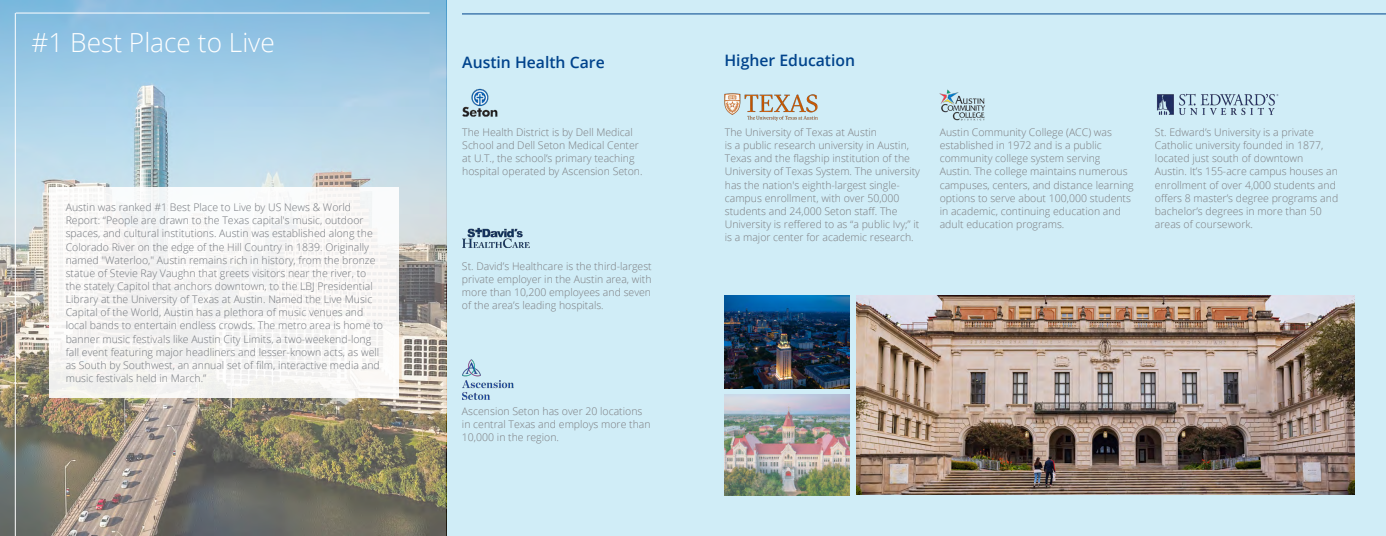
<style>
.page{position:relative;width:1386px;height:536px;background:#d0edf7}
.page>*{position:absolute;margin:0;border:0;box-sizing:border-box;transform-origin:0 0}
.t1{font:300 26.25px "Open Sans";color:#fff}
.t2{font:600 15.75px "Open Sans";color:#00438c}
.t3{font:300 10.5px/13.1px "Open Sans";color:#7b7c7f}
.t4{font:300 10.5px/13.1px "Open Sans";color:#71757b}
</style>
<div class="page">
<img style="left:0;top:0;width:446px;height:536px">
<div style="left:50px;top:187px;width:349px;height:210px;background:#f7f6f5"></div>
<img style="left:462px;top:88px;width:36px;height:29px">
<img style="left:462px;top:359px;width:51px;height:40px">
<img style="left:462px;top:227px;width:67px;height:21px">
<hr style="left:15px;top:13px;width:1px;height:523px;background:#fff">
<hr style="left:16px;top:13px;width:414px;height:1px;background:#fff">
<img style="left:857px;top:295px;width:497px;height:199px">
<img style="left:725px;top:394px;width:125px;height:101px">
<img style="left:725px;top:295px;width:125px;height:93px">
<hr style="left:462px;top:13px;width:924px;height:1px;background:#00438c">
<img style="left:940px;top:89px;width:45px;height:31px">
<img style="left:724px;top:94px;width:94px;height:26px">
<img style="left:1157px;top:93px;width:122px;height:22px">
<h1 class="t1" style="left:32px;top:24px;width:245px">#1 Best Place to Live</h1>
<p class="t4" style="left:66px;top:200px;width:319px">Austin was ranked #1 Best Place to Live by US News &amp; World Report: “People are drawn to the Texas capital's music, outdoor spaces, and cultural institutions. Austin was established along the Colorado River on the edge of the Hill Country in 1839. Originally named "Waterloo," Austin remains rich in history, from the bronze statue of Stevie Ray Vaughn that greets visitors near the river, to the stately Capitol that anchors downtown, to the LBJ Presidential Library at the University of Texas at Austin. Named the Live Music Capital of the World, Austin has a plethora of music venues and local bands to entertain endless crowds. The metro area is home to banner music festivals like Austin City Limits, a two-weekend-long fall event featuring major headliners and lesser-known acts, as well as South by Southwest, an annual set of film, interactive media and music festivals held in March.”</p>
<h2 class="t2" style="left:462px;top:51px;width:144px">Austin Health Care</h2>
<p class="t3" style="left:462px;top:125px;width:182px">The Health District is by Dell Medical School and Dell Seton Medical Center at U.T., the school’s primary teaching hospital operated by Ascension Seton.</p>
<p class="t3" style="left:462px;top:259px;width:191px;text-align:justify">St. David’s Healthcare is the third-largest private employer in the Austin area, with more than 10,200 employees and seven of the area’s leading hospitals.</p>
<p class="t3" style="left:462px;top:404px;width:190px">Ascension Seton has over 20 locations in central Texas and employs more than<br>10,000 in the region.</p>
<h2 class="t2" style="left:724px;top:50px;width:132px">Higher Education</h2>
<p class="t3" style="left:725px;top:125px;width:197px">The University of Texas at Austin<br>is a public research university in Austin, Texas and the flagship institution of the University of Texas System. The university has the nation's eighth-largest single&shy;campus enrollment, with over 50,000 students and 24,000 Seton staff. The University is reffered to as “a public Ivy;” it is a major center for academic research.</p>
<p class="t3" style="left:940px;top:125px;width:196px">Austin Community College (ACC) was established in 1972 and is a public community college system serving Austin. The college maintains numerous campuses, centers, and distance learning options to serve about 100,000 students in academic, continuing education and adult education programs.</p>
<p class="t3" style="left:1155px;top:125px;width:185px">St. Edward’s University is a private Catholic university founded in 1877, located just south of downtown<br>Austin. It’s 155-acre campus houses an enrollment of over 4,000 students and offers 8 master’s degree programs and bachelor’s degrees in more than 50 areas of coursework.</p>
</div>
